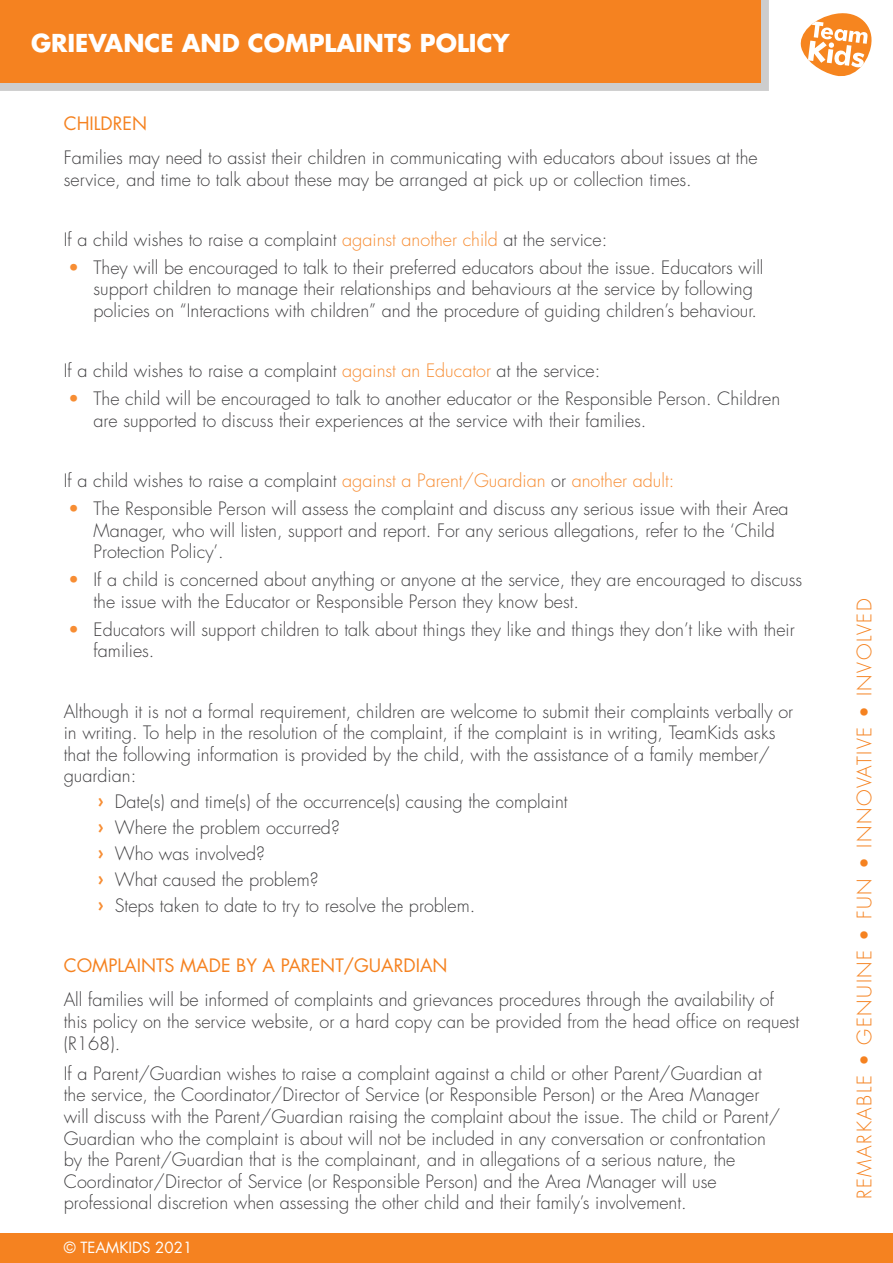
<style>
.page{position:relative;width:893px;height:1263px;background:#fff}
.page>*{position:absolute;margin:0;border:0;box-sizing:border-box;transform-origin:0 0}
.Title_-_Small{font:700 24px "Futura Std";color:#fff}
.t1{font:300 19.5px "Futura Std";letter-spacing:.08em;color:#f58220}
.Body{font:300 18px/21.6px "Futura Std";color:#414042}
.Body-2{font:300 18px "Futura Std";color:#f78d33}
.Heading_2{font:18px "Futura Std";color:#f58220}
.t2{font:15px "Futura Std";color:#fff}
.s1{color:#f78d33}
.s2{color:#414042}
.s3{font-weight:800;color:#f78d33}
</style>
<div class="page">
<div style="left:0;top:0;width:769px;height:90px;background:#cdcdcd"></div>
<div style="left:0;top:0;width:761px;height:83px;background:#f58220"></div>
<svg style="left:801px;top:13px;width:70px;height:63px"></svg>
<div style="left:0;top:1233px;width:893px;height:30px;background:#f58220"></div>
<p class="Title_-_Small" style="left:31px;top:27px;width:480px">GRIEVANCE AND COMPLAINTS POLICY</p>
<p class="Heading_2" style="left:64px;top:112px;width:85px">CHILDREN</p>
<p class="Body" style="left:64px;top:147px;width:695px">Families may need to assist their children in communicating with educators about issues at the service, and time to talk about these may be arranged at pick up or collection times.</p>
<p class="Body" style="left:64px;top:229px;width:545px">If a child wishes to raise a complaint <span class="s1">against another child</span> at the service:</p>
<p class="Body" style="left:94px;top:257px;width:671px;text-indent:-26px"><span class="s1">•</span> They will be encouraged to talk to their preferred educators about the issue. Educators will support children to manage their relationships and behaviours at the service by following policies on “Interactions with children” and the procedure of guiding children’s behaviour.</p>
<p class="Body" style="left:64px;top:360px;width:538px">If a child wishes to raise a complaint <span class="s1">against an Educator</span> at the service:</p>
<p class="Body" style="left:94px;top:388px;width:688px;text-indent:-26px"><span class="s1">•</span> The child will be encouraged to talk to another educator or the Responsible Person. Children are supported to discuss their experiences at the service with their families.</p>
<p class="Body-2" style="left:64px;top:470px;width:612px"><span class="s2">If a child wishes to raise a complaint</span> against a Parent/Guardian <span class="s2">or</span> another adult:</p>
<p class="Body" style="left:94px;top:498px;width:697px;text-indent:-26px"><span class="s1">•</span> The Responsible Person will assess the complaint and discuss any serious issue with their Area<br>Manager, who will listen, support and report. For any serious allegations, refer to the ‘Child<br>Protection Policy’.</p>
<p class="Body" style="left:94px;top:569px;width:710px;text-indent:-26px"><span class="s1">•</span> If a child is concerned about anything or anyone at the service, they are encouraged to discuss the issue with the Educator or Responsible Person they know best.</p>
<p class="Body" style="left:94px;top:619px;width:703px;text-indent:-26px"><span class="s1">•</span> Educators will support children to talk about things they like and things they don’t like with their families.</p>
<p class="Body" style="left:64px;top:701px;width:731px">Although it is not a formal requirement, children are welcome to submit their complaints verbally or in writing. To help in the resolution of the complaint, if the complaint is in writing, TeamKids asks that the following information is provided by the child, with the assistance of a family member/ guardian:</p>
<p class="Body" style="left:98px;top:791px;width:471px"><span class="s3">›</span> Date(s) and time(s) of the occurrence(s) causing the complaint</p>
<p class="Body" style="left:98px;top:817px;width:244px"><span class="s3">›</span> Where the problem occurred?</p>
<p class="Body" style="left:98px;top:843px;width:169px"><span class="s3">›</span> Who was involved?</p>
<p class="Body" style="left:98px;top:869px;width:222px"><span class="s3">›</span> What caused the problem?</p>
<p class="Body" style="left:98px;top:895px;width:379px"><span class="s3">›</span> Steps taken to date to try to resolve the problem.</p>
<p class="Heading_2" style="left:64px;top:954px;width:385px">COMPLAINTS MADE BY A PARENT/GUARDIAN</p>
<p class="Body" style="left:64px;top:989px;width:737px">All families will be informed of complaints and grievances procedures through the availability of this policy on the service website, or a hard copy can be provided from the head office on request (R168).</p>
<p class="Body" style="left:64px;top:1063px;width:718px">If a Parent/Guardian wishes to raise a complaint against a child or other Parent/Guardian at the service, the Coordinator/Director of Service (or Responsible Person) or the Area Manager will discuss with the Parent/Guardian raising the complaint about the issue. The child or Parent/ Guardian who the complaint is about will not be included in any conversation or confrontation by the Parent/Guardian that is the complainant, and in allegations of a serious nature, the Coordinator/Director of Service (or Responsible Person) and the Area Manager will use professional discretion when assessing the other child and their family’s involvement.</p>
<p class="t2" style="left:64px;top:1238px;width:130px">© TEAMKIDS 2021</p>
<p class="t1" style="left:853px;top:1199px;width:602px;rotate:-90deg">REMARKABLE • GENUINE • FUN • INNOVATIVE • INVOLVED</p>
</div>
